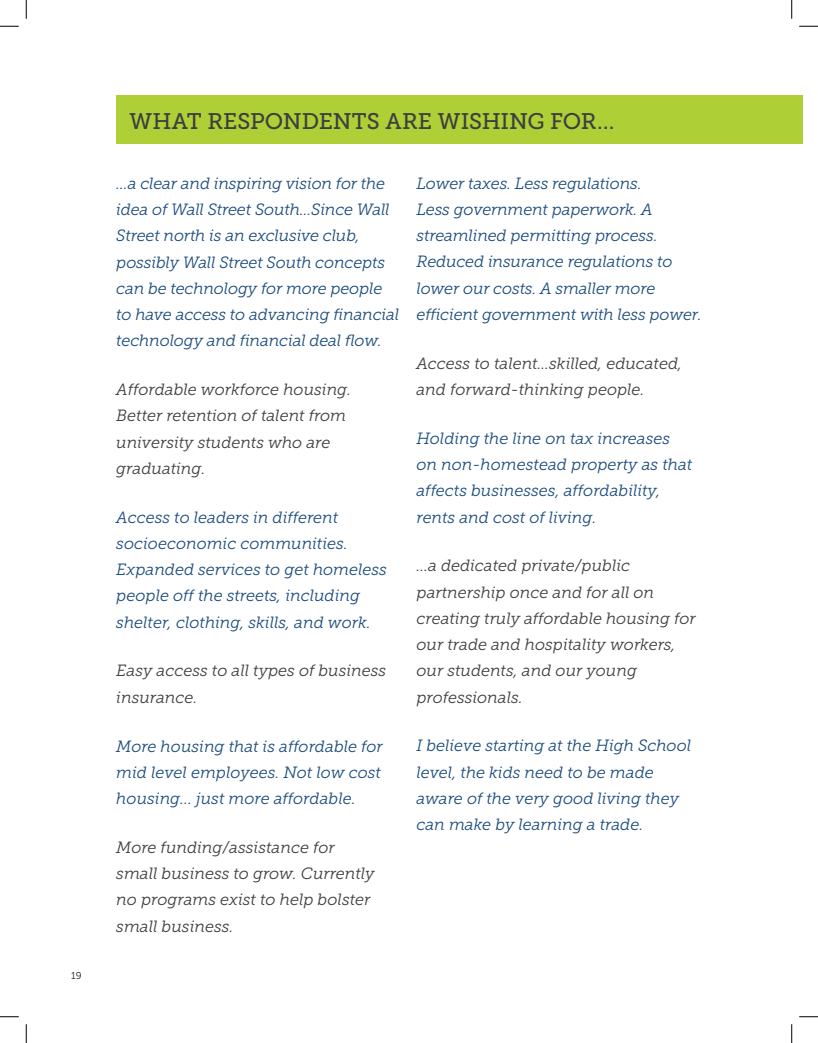
<style>
.page{position:relative;width:818px;height:1043px;background:#fff}
.page>*{position:absolute;margin:0;border:0;box-sizing:border-box;transform-origin:0 0}
.t1{font:22.5px "Museo Slab 500";letter-spacing:-.005em;color:#3e3e3f}
.t2{font:italic 16.25px/26.2px "Museo Slab 300";letter-spacing:-.01em;color:#1a4b7e}
.t3{font:italic 16.25px/26.2px "Museo Slab 300";color:#3e3e3f}
.t4{font:10px "Museo Sans 300";color:#231f20}
</style>
<div class="page">
<div style="left:116px;top:96px;width:686px;height:48px;background:#aed036"></div>
<svg style="left:0;top:25px;width:19px;height:2px"></svg>
<svg style="left:799px;top:25px;width:19px;height:2px"></svg>
<svg style="left:0;top:1016px;width:19px;height:1px"></svg>
<svg style="left:799px;top:1016px;width:19px;height:1px"></svg>
<svg style="left:25px;top:0;width:2px;height:19px"></svg>
<svg style="left:25px;top:1024px;width:2px;height:18px"></svg>
<svg style="left:791px;top:0;width:1px;height:19px"></svg>
<svg style="left:791px;top:1024px;width:1px;height:18px"></svg>
<p class="t4" style="left:71px;top:970px;width:12px">19</p>
<p class="t1" style="left:129px;top:109px;width:486px">WHAT RESPONDENTS ARE WISHING FOR…</p>
<p class="t2" style="left:116px;top:170px;width:284px">…a clear and inspiring vision for the idea of Wall Street South…Since Wall Street north is an exclusive club, possibly Wall Street South concepts can be technology for more people to have access to advancing financial technology and financial deal flow.</p>
<p class="t3" style="left:116px;top:376px;width:236px">Affordable workforce housing.<br>Better retention of talent from university students who are graduating.</p>
<p class="t2" style="left:116px;top:504px;width:272px">Access to leaders in different socioeconomic communities.<br>Expanded services to get homeless people off the streets, including shelter, clothing, skills, and work.</p>
<p class="t3" style="left:116px;top:658px;width:271px">Easy access to all types of business insurance.</p>
<p class="t2" style="left:116px;top:733px;width:268px;text-align:justify">More housing that is affordable for mid level employees. Not low cost housing... just more affordable.</p>
<p class="t3" style="left:116px;top:834px;width:260px">More funding/assistance for small business to grow. Currently no programs exist to help bolster small business.</p>
<p class="t2" style="left:416px;top:170px;width:286px">Lower taxes. Less regulations.<br>Less government paperwork. A streamlined permitting process.<br>Reduced insurance regulations to lower our costs. A smaller more efficient government with less power.</p>
<p class="t3" style="left:416px;top:350px;width:267px">Access to talent…skilled, educated, and forward-thinking people.</p>
<p class="t2" style="left:416px;top:425px;width:277px">Holding the line on tax increases on non-homestead property as that affects businesses, affordability, rents and cost of living.</p>
<p class="t3" style="left:416px;top:552px;width:281px">…a dedicated private/public partnership once and for all on creating truly affordable housing for our trade and hospitality workers, our students, and our young professionals.</p>
<p class="t2" style="left:416px;top:732px;width:276px">I believe starting at the High School level, the kids need to be made aware of the very good living they can make by learning a trade.</p>
</div>
